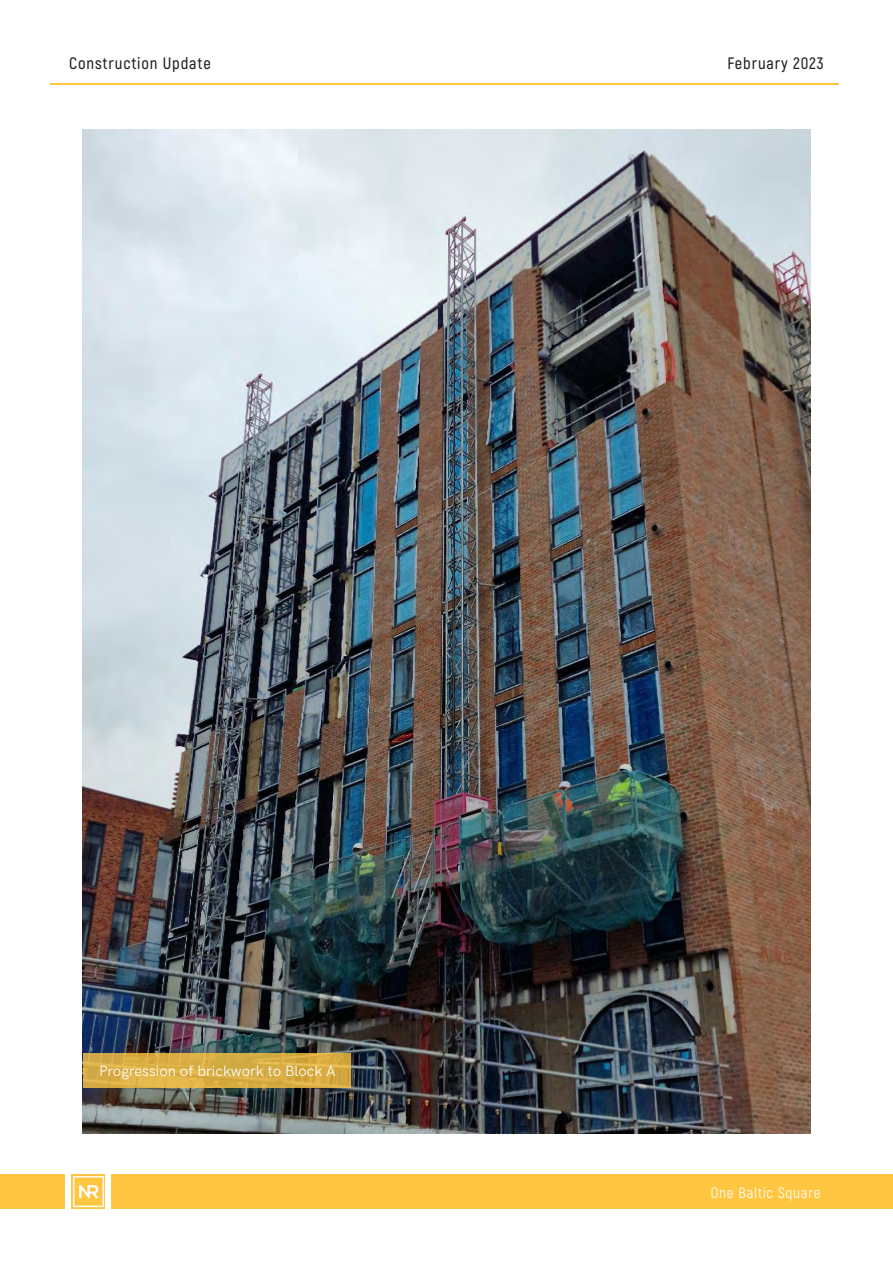
<style>
.page{position:relative;width:893px;height:1263px;background:#fff}
.page>*{position:absolute;margin:0;border:0;box-sizing:border-box;transform-origin:0 0}
.t1{font:600 16.5px "Akrobat";letter-spacing:.05em;color:#202323}
.t2{font:15px "HK Grotesk Regular Legacy";color:#fff}
.t3{font:15px "Akrobat";letter-spacing:.05em;color:#fff}
</style>
<div class="page">
<hr style="left:50px;top:83px;width:788px;height:1px;background:#ffc641">
<div style="left:112px;top:1175px;width:781px;height:34px;background:#ffc641"></div>
<img style="left:72px;top:1175px;width:33px;height:34px">
<div style="left:0;top:1175px;width:65px;height:34px;background:#ffc641"></div>
<img style="left:83px;top:130px;width:727px;height:1003px">
<svg style="left:83px;top:1053px;width:267px;height:34px;background:#d9ae44"></svg>
<p class="t1" style="left:69px;top:53px;width:143px">Construction Update</p>
<p class="t1" style="left:727px;top:53px;width:98px">February 2023</p>
<p class="t2" style="left:99px;top:1059px;width:238px">Progression of brickwork to Block A</p>
<p class="t3" style="left:711px;top:1183px;width:111px">One Baltic Square</p>
</div>
